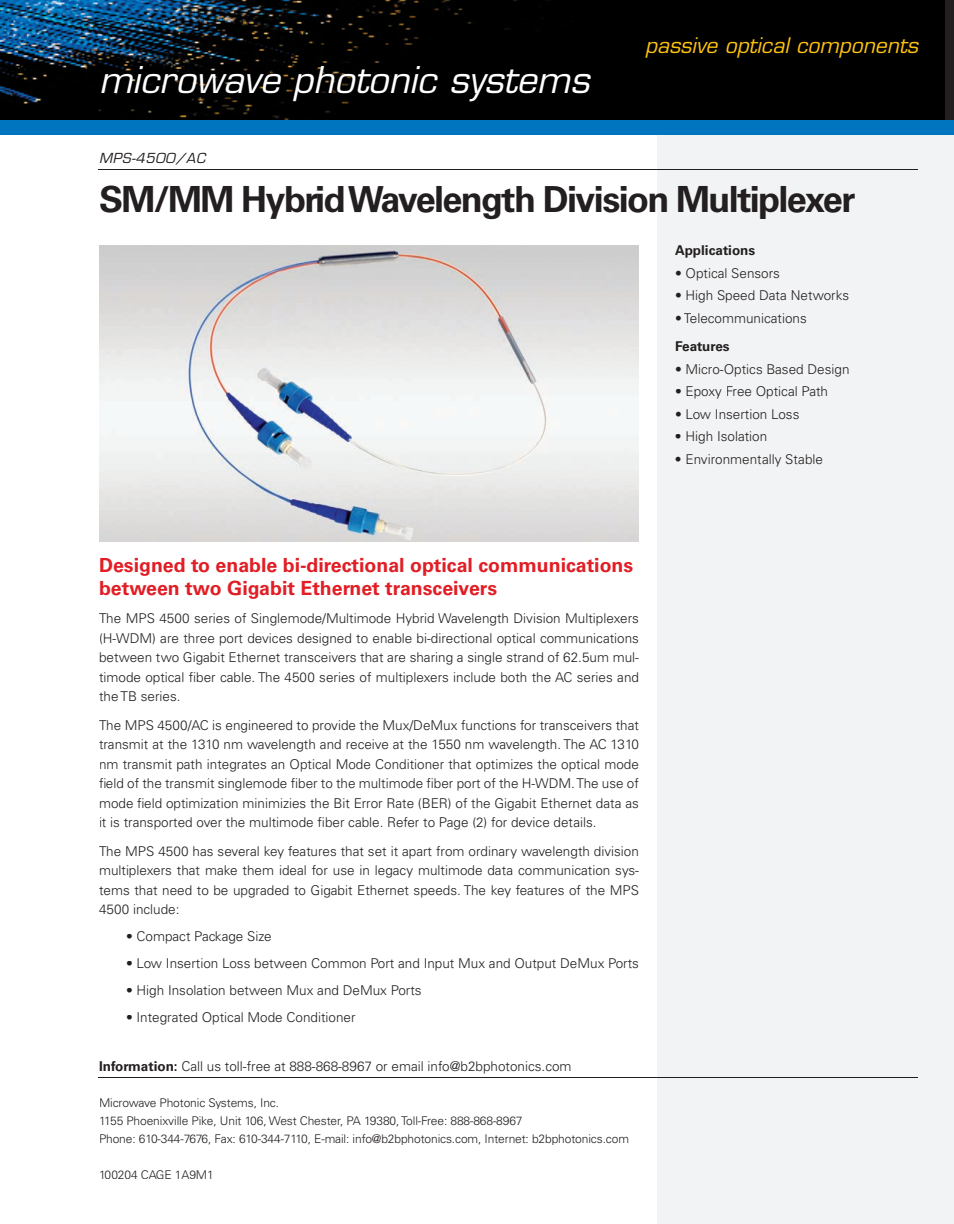
<style>
.page{position:relative;width:954px;height:1224px;background:#fff}
.page>*{position:absolute;margin:0;border:0;box-sizing:border-box;transform-origin:0 0}
.t1{font:700 36px "Univers LT Std";letter-spacing:-.045em;color:#231f20}
.t2{font:italic 36px "Eurostile LT Std";color:#fff}
.t3{font:italic 21px "Eurostile LT Std";color:#fec210}
.t4{font:700 19.5px/22.5px "Univers LT Std";color:#e11e25}
.t5{font:300 13.5px/19.5px "Univers LT Std";color:#231f20;text-align:justify}
.t6{font:700 13.5px "Univers LT Std";color:#231f20}
.t7{font:italic 13.5px "Eurostile LT Std";letter-spacing:.05em;color:#231f20}
.t8{font:300 12px/18px "Univers LT Std";letter-spacing:-.01em;color:#231f20}
.s1{font-weight:700}
</style>
<div class="page">
<div style="left:657px;top:72px;width:297px;height:1152px;background:#f2f3f4"></div>
<div style="left:657px;top:72px;width:297px;height:48px;background:#231f20"></div>
<img style="left:0;top:0;width:945px;height:120px">
<div style="left:0;top:120px;width:954px;height:14px;background:#0075bf"></div>
<hr style="left:99px;top:169px;width:558px;height:1px;background:#231f20">
<hr style="left:657px;top:169px;width:261px;height:1px;background:#231f20">
<img style="left:99px;top:245px;width:540px;height:296px">
<hr style="left:99px;top:1077px;width:558px;height:1px;background:#231f20">
<hr style="left:657px;top:1077px;width:261px;height:1px;background:#231f20">
<h1 class="t2" style="left:99px;top:58px;width:492px">microwave photonic systems</h1>
<h2 class="t3" style="left:645px;top:32px;width:275px">passive optical components</h2>
<p class="t7" style="left:99px;top:149px;width:108px">MPS-4500/AC</p>
<h1 class="t1" style="left:99px;top:178px;width:758px">SM/MM Hybrid Wavelength Division Multiplexer</h1>
<p class="t6" style="left:675px;top:243px;width:82px">Applications</p>
<p class="t5" style="left:675px;top:263px;width:107px">• Optical Sensors</p>
<p class="t5" style="left:675px;top:286px;width:176px">• High Speed Data Networks</p>
<p class="t5" style="left:675px;top:308px;width:133px">• Telecommunications</p>
<p class="t6" style="left:675px;top:339px;width:56px">Features</p>
<p class="t5" style="left:675px;top:359px;width:176px">• Micro-Optics Based Design</p>
<p class="t5" style="left:675px;top:382px;width:155px">• Epoxy Free Optical Path</p>
<p class="t5" style="left:675px;top:404px;width:126px">• Low Insertion Loss</p>
<p class="t5" style="left:675px;top:427px;width:94px">• High Isolation</p>
<p class="t5" style="left:675px;top:449px;width:150px">• Environmentally Stable</p>
<h3 class="t4" style="left:99px;top:554px;width:536px">Designed to enable bi-directional optical communications between two Gigabit Ethernet transceivers</h3>
<p class="t5" style="left:99px;top:609px;width:542px">The MPS 4500 series of Singlemode/Multimode Hybrid Wavelength Division Multiplexers (H-WDM) are three port devices designed to enable bi-directional optical communications between two Gigabit Ethernet transceivers that are sharing a single strand of 62.5um mul&shy;timode optical fiber cable. The 4500 series of multiplexers include both the AC series and the TB series.</p>
<p class="t5" style="left:99px;top:715px;width:542px">The MPS 4500/AC is engineered to provide the Mux/DeMux functions for transceivers that transmit at the 1310 nm wavelength and receive at the 1550 nm wavelength. The AC 1310 nm transmit path integrates an Optical Mode Conditioner that optimizes the optical mode field of the transmit singlemode fiber to the multimode fiber port of the H-WDM. The use of mode field optimization minimizies the Bit Error Rate (BER) of the Gigabit Ethernet data as it is transported over the multimode fiber cable. Refer to Page (2) for device details.</p>
<p class="t5" style="left:99px;top:841px;width:542px">The MPS 4500 has several key features that set it apart from ordinary wavelength division multiplexers that make them ideal for use in legacy multimode data communication sys&shy;tems that need to be upgraded to Gigabit Ethernet speeds. The key features of the MPS 4500 include:</p>
<p class="t5" style="left:126px;top:927px;width:147px">• Compact Package Size</p>
<p class="t5" style="left:126px;top:954px;width:514px">• Low Insertion Loss between Common Port and Input Mux and Output DeMux Ports</p>
<p class="t5" style="left:126px;top:981px;width:297px">• High Insolation between Mux and DeMux Ports</p>
<p class="t5" style="left:126px;top:1008px;width:231px">• Integrated Optical Mode Conditioner</p>
<p class="t5" style="left:99px;top:1057px;width:474px"><span class="s1">Information:</span> Call us toll-free at 888-868-8967 or email info@b2bphotonics.com</p>
<p class="t8" style="left:99px;top:1093px;width:532px">Microwave Photonic Systems, Inc.<br>1155 Phoenixville Pike, Unit 106, West Chester, PA 19380, Toll-Free: 888-868-8967<br>Phone: 610-344-7676, Fax: 610-344-7110, E-mail: info@b2bphotonics.com, Internet: b2bphotonics.com</p>
<p class="t8" style="left:99px;top:1165px;width:116px">100204 CAGE 1A9M1</p>
</div>
